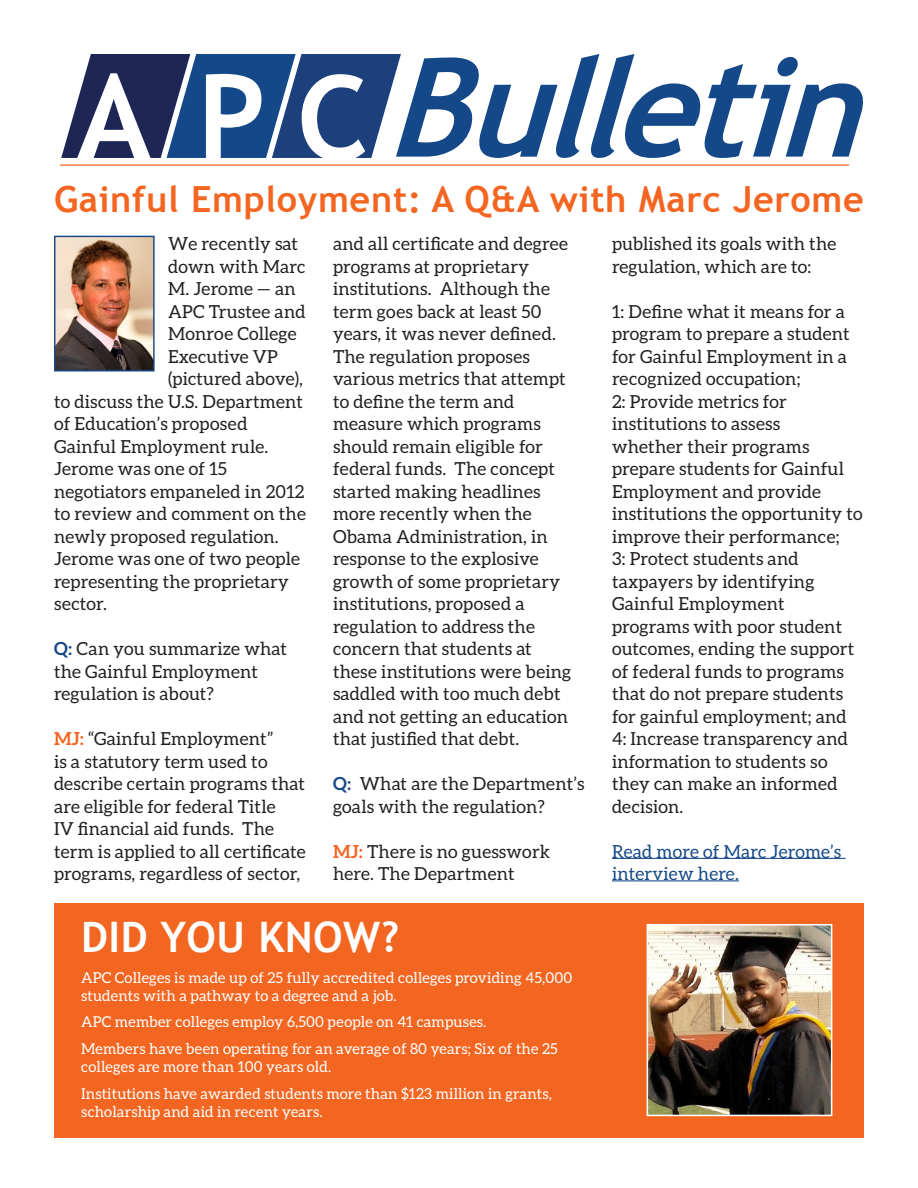
<style>
.page{position:relative;width:918px;height:1188px;background:#fff}
.page>*{position:absolute;margin:0;border:0;box-sizing:border-box;transform-origin:0 0}
.Body_Copy{font:700 42px "Trebuchet MS";letter-spacing:.01em;color:#fff}
.Headline{font:700 36px "Trebuchet MS";letter-spacing:.02em;color:#f36621}
.Body_Copy-2{font:18px/22.5px "Aleo";letter-spacing:.01em;color:#231f20}
.Body_Copy-3{font:18px/22.5px "Aleo";letter-spacing:.01em;color:#174988}
.Body_Copy-4{font:15px/18px "Aleo";letter-spacing:.01em;color:#fff}
.s1{font-weight:700;color:#174988}
.s2{font-weight:700;color:#f36621}
</style>
<div class="page">
<svg style="left:61px;top:54px;width:802px;height:104px"></svg>
<hr style="left:60px;top:164px;width:789px;height:2px;background:#f36621">
<div style="left:54px;top:903px;width:810px;height:234px;background:#f36621"></div>
<img style="left:56px;top:238px;width:97px;height:132px">
<div style="left:54px;top:236px;width:101px;height:136px;border:1px solid #174988"></div>
<hr style="left:612px;top:858px;width:234px;height:1px;background:#174988">
<hr style="left:612px;top:880px;width:127px;height:1px;background:#174988">
<img style="left:650px;top:927px;width:179px;height:186px">
<div style="left:647px;top:924px;width:185px;height:192px;border:2px solid #fff"></div>
<p class="Headline" style="left:54px;top:177px;width:811px">Gainful Employment: A Q&amp;A with Marc Jerome</p>
<p class="Body_Copy-2" style="left:168px;top:232px;width:131px">We recently sat</p>
<p class="Body_Copy-2" style="left:168px;top:255px;width:139px">down with Marc</p>
<p class="Body_Copy-2" style="left:168px;top:277px;width:129px">M. Jerome — an</p>
<p class="Body_Copy-2" style="left:168px;top:300px;width:139px">APC Trustee and</p>
<p class="Body_Copy-2" style="left:168px;top:322px;width:130px">Monroe College</p>
<p class="Body_Copy-2" style="left:168px;top:345px;width:111px">Executive VP</p>
<p class="Body_Copy-2" style="left:168px;top:367px;width:136px">(pictured above),</p>
<p class="Body_Copy-2" style="left:54px;top:390px;width:251px">to discuss the U.S. Department</p>
<p class="Body_Copy-2" style="left:54px;top:412px;width:195px">of Education’s proposed</p>
<p class="Body_Copy-2" style="left:54px;top:435px;width:216px">Gainful Employment rule.</p>
<p class="Body_Copy-2" style="left:54px;top:457px;width:175px">Jerome was one of 15</p>
<p class="Body_Copy-2" style="left:54px;top:480px;width:252px">negotiators empaneled in 2012</p>
<p class="Body_Copy-2" style="left:54px;top:502px;width:253px">to review and comment on the</p>
<p class="Body_Copy-2" style="left:54px;top:525px;width:226px">newly proposed regulation.</p>
<p class="Body_Copy-2" style="left:54px;top:547px;width:247px">Jerome was one of two people</p>
<p class="Body_Copy-2" style="left:54px;top:570px;width:237px">representing the proprietary</p>
<p class="Body_Copy-2" style="left:54px;top:592px;width:54px">sector.</p>
<p class="Body_Copy-2" style="left:54px;top:637px;width:235px"><span class="s1">Q:</span> Can you summarize what the Gainful Employment regulation is about?</p>
<p class="Body_Copy-2" style="left:54px;top:727px;width:253px"><span class="s2">MJ:</span> “Gainful Employment”<br>is a statutory term used to describe certain programs that are eligible for federal Title<br>IV financial aid funds. The term is applied to all certificate programs, regardless of sector,</p>
<p class="Body_Copy-2" style="left:333px;top:232px;width:240px">and all certificate and degree programs at proprietary institutions. Although the term goes back at least 50 years, it was never defined.<br>The regulation proposes various metrics that attempt to define the term and measure which programs should remain eligible for federal funds. The concept started making headlines more recently when the<br>Obama Administration, in response to the explosive growth of some proprietary institutions, proposed a regulation to address the concern that students at these institutions were being saddled with too much debt and not getting an education that justified that debt.</p>
<p class="Body_Copy-2" style="left:333px;top:772px;width:253px"><span class="s1">Q:</span> What are the Department’s goals with the regulation?</p>
<p class="Body_Copy-2" style="left:333px;top:840px;width:219px"><span class="s2">MJ:</span> There is no guesswork here. The Department</p>
<p class="Body_Copy-2" style="left:612px;top:232px;width:226px">published its goals with the regulation, which are to:</p>
<p class="Body_Copy-2" style="left:612px;top:300px;width:239px">1: Define what it means for a program to prepare a student for Gainful Employment in a recognized occupation;</p>
<p class="Body_Copy-2" style="left:612px;top:390px;width:252px">2: Provide metrics for institutions to assess<br>whether their programs prepare students for Gainful<br>Employment and provide institutions the opportunity to improve their performance;</p>
<p class="Body_Copy-2" style="left:612px;top:547px;width:188px">3: Protect students and</p>
<p class="Body_Copy-2" style="left:612px;top:570px;width:244px">taxpayers by identifying<br>Gainful Employment programs with poor student outcomes, ending the support of federal funds to programs that do not prepare students for gainful employment; and</p>
<p class="Body_Copy-2" style="left:612px;top:727px;width:237px">4: Increase transparency and information to students so they can make an informed decision.</p>
<p class="Body_Copy-3" style="left:612px;top:840px;width:231px">Read more of Marc Jerome’s interview here.</p>
<p class="Body_Copy" style="left:81px;top:911px;width:319px">DID YOU KNOW?</p>
<p class="Body_Copy-4" style="left:81px;top:969px;width:493px">APC Colleges is made up of 25 fully accredited colleges providing 45,000 students with a pathway to a degree and a job.</p>
<p class="Body_Copy-4" style="left:81px;top:1012px;width:407px">APC member colleges employ 6,500 people on 41 campuses.</p>
<p class="Body_Copy-4" style="left:81px;top:1039px;width:478px">Members have been operating for an average of 80 years; Six of the 25 colleges are more than 100 years old.</p>
<p class="Body_Copy-4" style="left:81px;top:1084px;width:472px">Institutions have awarded students more than $123 million in grants, scholarship and aid in recent years.</p>
</div>
